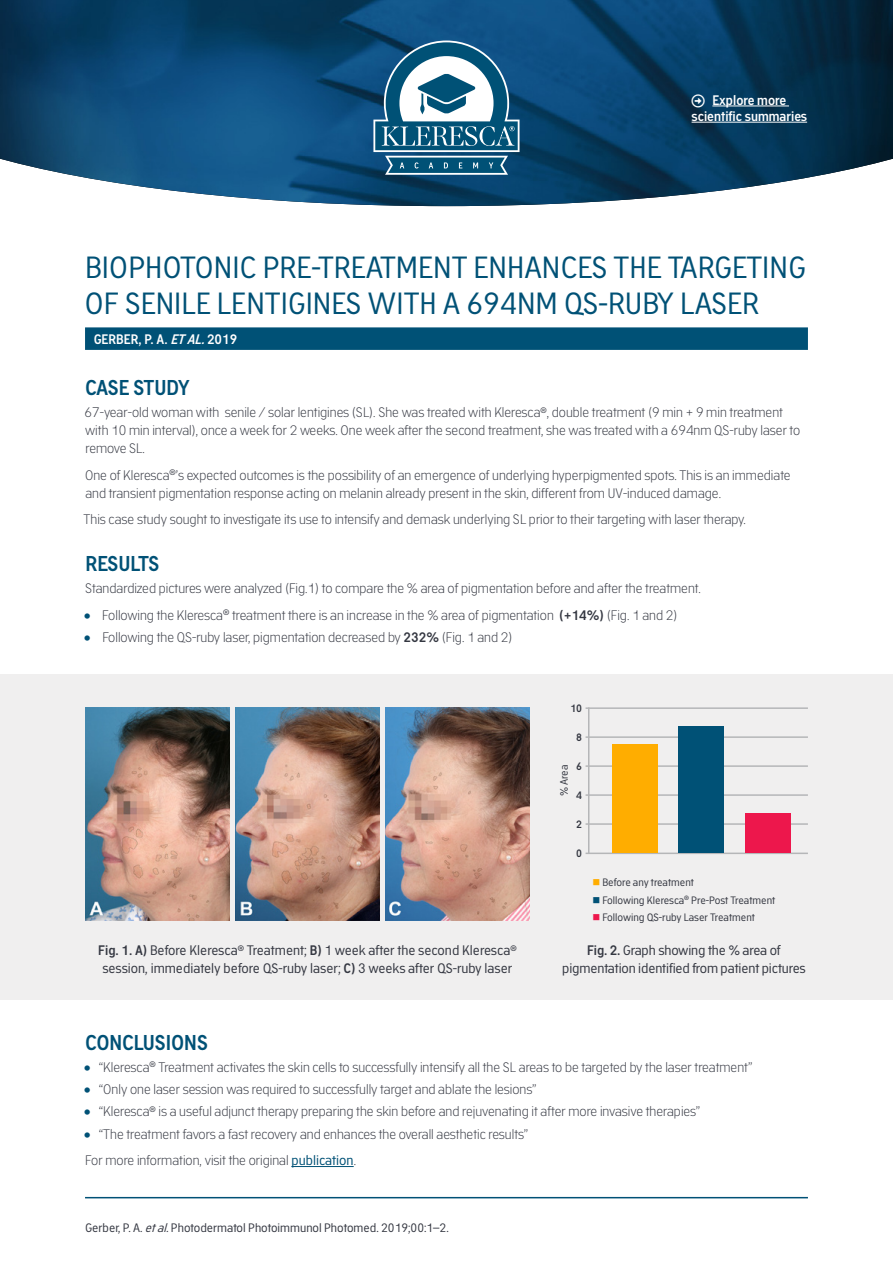
<style>
.page{position:relative;width:893px;height:1263px;background:#fff}
.page>*{position:absolute;margin:0;border:0;box-sizing:border-box;transform-origin:0 0}
.t1{font:30px/36px "Academy Sans";color:#005176}
.t2{font:600 21px "Academy Sans";color:#005176}
.t3{font:600 21px "Academy Sans";letter-spacing:-.03em;color:#005176}
.t4{font:300 13.5px/18px "Academy Sans";color:#343741}
.t5{font:13.5px/18px "Academy Sans";letter-spacing:-.01em;color:#343741;text-align:center}
.t6{font:600 13.5px/16.2px "Academy Sans";color:#fff;text-align:center}
.t7{font:12px "Academy Sans";color:#343741}
.t8{font:10.5px "Academy Sans";color:#343741}
.t9{font:600 10.5px "Academy Sans";color:#343741}
.s1{font-style:italic}
.s2{color:#005176}
.s3{font-weight:600}
.s4{color:#ffad00}
.s5{color:#ed174c}
.s6{font-weight:400;color:#005176}
</style>
<div class="page">
<img style="left:0;top:155px;width:893px;height:51px">
<img style="left:0;top:0;width:893px;height:155px">
<svg style="left:373px;top:41px;width:146px;height:134px"></svg>
<hr style="left:85px;top:1197px;width:723px;height:1px;background:#005176">
<hr style="left:712px;top:106px;width:77px;height:1px;background:#fff">
<hr style="left:692px;top:122px;width:115px;height:1px;background:#fff">
<div style="left:85px;top:327px;width:723px;height:23px;background:#005176"></div>
<hr style="left:291px;top:1166px;width:63px;height:1px;background:#005176">
<div style="left:0;top:675px;width:893px;height:325px;background:#f0efef"></div>
<img style="left:85px;top:707px;width:145px;height:213px">
<img style="left:235px;top:707px;width:145px;height:213px">
<img style="left:385px;top:707px;width:145px;height:213px">
<hr style="left:588px;top:707px;width:1px;height:147px;background:#b5b6b8">
<hr style="left:586px;top:852px;width:222px;height:2px;background:#b5b6b8">
<hr style="left:586px;top:736px;width:222px;height:2px;background:#b5b6b8">
<hr style="left:586px;top:707px;width:222px;height:2px;background:#b5b6b8">
<hr style="left:586px;top:765px;width:222px;height:2px;background:#b5b6b8">
<hr style="left:586px;top:794px;width:222px;height:2px;background:#b5b6b8">
<hr style="left:586px;top:823px;width:222px;height:2px;background:#b5b6b8">
<div style="left:612px;top:744px;width:46px;height:109px;background:#ffad00"></div>
<div style="left:679px;top:726px;width:45px;height:127px;background:#005176"></div>
<div style="left:745px;top:813px;width:45px;height:40px;background:#ed174c"></div>
<svg style="left:692px;top:95px;width:13px;height:13px"></svg>
<p class="t6" style="left:692px;top:92px;width:117px">Explore more scientific summaries</p>
<h1 class="t1" style="left:85px;top:248px;width:723px">BIOPHOTONIC PRE-TREATMENT ENHANCES THE TARGETING<br>OF SENILE LENTIGINES WITH A 694NM QS-RUBY LASER</h1>
<p class="t6" style="left:94px;top:332px;width:145px">GERBER, P. A. <span class="s1">ETAL.</span>2019</p>
<h2 class="t3" style="left:85px;top:375px;width:107px">CASE STUDY</h2>
<p class="t4" style="left:85px;top:403px;width:717px">67-year-old woman with senile / solar lentigines (SL). She was treated with Kleresca<sup>®</sup>, double treatment (9 min + 9 min treatment with 10 min interval), once a week for 2 weeks. One week after the second treatment, she was treated with a 694nm QS-ruby laser to remove SL.</p>
<p class="t4" style="left:85px;top:466px;width:707px">One of Kleresca<sup>®</sup>’s expected outcomes is the possibility of an emergence of underlying hyperpigmented spots. This is an immediate and transient pigmentation response acting on melanin already present in the skin, different from UV-induced damage.</p>
<p class="t4" style="left:84px;top:510px;width:664px">This case study sought to investigate its use to intensify and demask underlying SL prior to their targeting with laser therapy.</p>
<h2 class="t2" style="left:85px;top:551px;width:75px">RESULTS</h2>
<p class="t4" style="left:85px;top:579px;width:617px">Standardized pictures were analyzed (Fig.1) to compare the % area of pigmentation before and after the treatment.</p>
<p class="t4" style="left:83px;top:605px;width:596px"><span class="s2">•</span> Following the Kleresca<sup>®</sup> treatment there is an increase in the % area of pigmentation <span class="s3">(+14%)</span> (Fig. 1 and 2)</p>
<p class="t4" style="left:83px;top:627px;width:431px"><span class="s2">•</span> Following the QS-ruby laser, pigmentation decreased by <span class="s3">232%</span> (Fig. 1 and 2)</p>
<p class="t9" style="left:570px;top:702px;width:13px">10</p>
<p class="t9" style="left:576px;top:731px;width:7px">8</p>
<p class="t9" style="left:576px;top:760px;width:7px">6</p>
<p class="t9" style="left:576px;top:789px;width:7px">4</p>
<p class="t9" style="left:576px;top:818px;width:7px">2</p>
<p class="t9" style="left:576px;top:846px;width:7px">0</p>
<p class="t8" style="left:557px;top:796px;width:33px;rotate:-90deg">% Area</p>
<p class="t8" style="left:592px;top:875px;width:103px"><span class="s4">■</span> Before any treatment</p>
<p class="t8" style="left:592px;top:893px;width:184px"><span class="s2">■</span> Following Kleresca<sup>®</sup> Pre-Post Treatment</p>
<p class="t8" style="left:592px;top:911px;width:164px"><span class="s5">■</span> Following QS-ruby Laser Treatment</p>
<p class="t5" style="left:98px;top:941px;width:420px"><span class="s3">Fig. 1. A)</span> Before Kleresca<sup>®</sup> Treatment; <span class="s3">B)</span> 1 week after the second Kleresca<sup>® </sup>session, immediately before QS-ruby laser; <span class="s3">C)</span> 3 weeks after QS-ruby laser</p>
<p class="t5" style="left:562px;top:941px;width:245px"><span class="s3">Fig. 2.</span> Graph showing the % area of pigmentation identified from patient pictures</p>
<h2 class="t2" style="left:85px;top:1029px;width:124px">CONCLUSIONS</h2>
<p class="t4" style="left:83px;top:1057px;width:670px"><span class="s2">•</span> “Kleresca<sup>®</sup> Treatment activates the skin cells to successfully intensify all the SL areas to be targeted by the laser treatment”</p>
<p class="t4" style="left:83px;top:1080px;width:455px"><span class="s2">•</span> “Only one laser session was required to successfully target and ablate the lesions”</p>
<p class="t4" style="left:83px;top:1102px;width:618px"><span class="s2">•</span> “Kleresca<sup>®</sup> is a useful adjunct therapy preparing the skin before and rejuvenating it after more invasive therapies”</p>
<p class="t4" style="left:83px;top:1120px;width:446px;line-height:26.5px"><span class="s2">•</span> “The treatment favors a fast recovery and enhances the overall aesthetic results”<br>For more information, visit the original <span class="s6">publication</span>.</p>
<p class="t7" style="left:85px;top:1220px;width:365px">Gerber, P. A. <span class="s1">etal.</span>Photodermatol Photoimmunol Photomed. 2019;00:1–2.</p>
</div>
